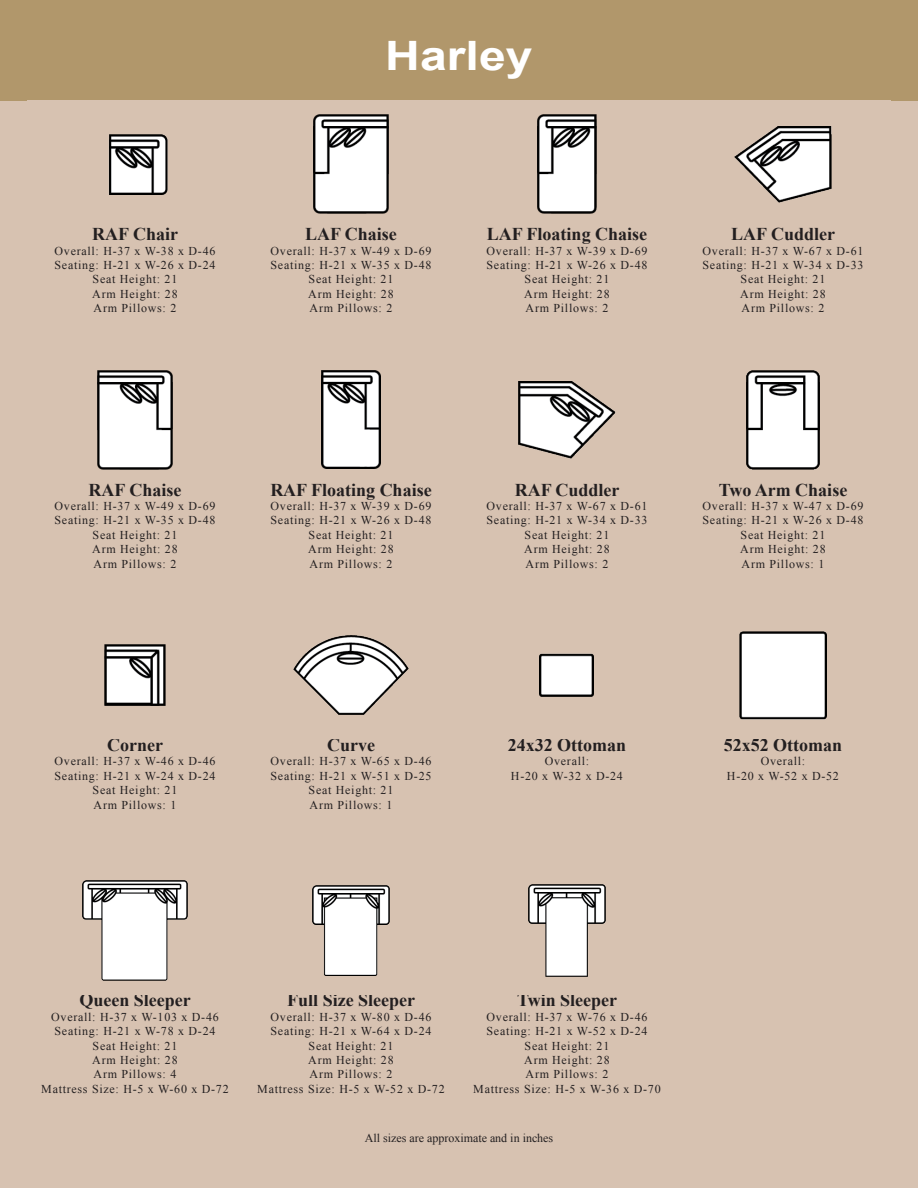
<style>
.page{position:relative;width:918px;height:1188px;background:#d7c2b1}
.page>*{position:absolute;margin:0;border:0;box-sizing:border-box;transform-origin:0 0}
.t1{font:700 40.5px "Arial";color:#fff;scale:1.19 1}
.t2{font:700 18px "Times New Roman";color:#231f20}
.t3{font:12px "Times New Roman";letter-spacing:.06em;color:#231f20}
.t4{font:12px "Times New Roman";color:#231f20}
</style>
<div class="page">
<div style="left:0;top:0;width:918px;height:101px;background:#b1976b"></div>
<img style="left:538px;top:115px;width:58px;height:99px">
<img style="left:734px;top:126px;width:98px;height:77px">
<img style="left:109px;top:135px;width:59px;height:59px">
<img style="left:314px;top:115px;width:74px;height:99px">
<img style="left:746px;top:370px;width:74px;height:99px">
<img style="left:519px;top:381px;width:96px;height:77px">
<img style="left:322px;top:371px;width:58px;height:98px">
<img style="left:98px;top:370px;width:74px;height:99px">
<img style="left:294px;top:636px;width:114px;height:79px">
<img style="left:104px;top:645px;width:62px;height:60px">
<img style="left:739px;top:631px;width:88px;height:88px">
<img style="left:528px;top:885px;width:78px;height:92px">
<img style="left:312px;top:886px;width:78px;height:90px">
<img style="left:82px;top:880px;width:106px;height:101px">
<img style="left:540px;top:654px;width:54px;height:43px">
<p class="t1" style="left:385px;top:29px;width:125px">Harley</p>
<p class="t2" style="left:92px;top:222px;width:87px">RAF Chair</p>
<p class="t3" style="left:55px;top:242px;width:162px">Overall: H-37 x W-38 x D-46</p>
<p class="t3" style="left:55px;top:257px;width:162px">Seating: H-21 x W-26 x D-24</p>
<p class="t3" style="left:93px;top:271px;width:86px">Seat Height: 21</p>
<p class="t3" style="left:92px;top:286px;width:87px">Arm Height: 28</p>
<p class="t3" style="left:94px;top:300px;width:84px">Arm Pillows: 2</p>
<p class="t2" style="left:305px;top:222px;width:93px">LAF Chaise</p>
<p class="t3" style="left:271px;top:242px;width:162px">Overall: H-37 x W-49 x D-69</p>
<p class="t3" style="left:271px;top:257px;width:162px">Seating: H-21 x W-35 x D-48</p>
<p class="t3" style="left:309px;top:271px;width:86px">Seat Height: 21</p>
<p class="t3" style="left:308px;top:286px;width:87px">Arm Height: 28</p>
<p class="t3" style="left:310px;top:300px;width:84px">Arm Pillows: 2</p>
<p class="t2" style="left:487px;top:222px;width:162px">LAF Floating Chaise</p>
<p class="t3" style="left:487px;top:242px;width:162px">Overall: H-37 x W-39 x D-69</p>
<p class="t3" style="left:487px;top:257px;width:162px">Seating: H-21 x W-26 x D-48</p>
<p class="t3" style="left:525px;top:271px;width:86px">Seat Height: 21</p>
<p class="t3" style="left:524px;top:286px;width:87px">Arm Height: 28</p>
<p class="t3" style="left:526px;top:300px;width:84px">Arm Pillows: 2</p>
<p class="t2" style="left:731px;top:222px;width:105px">LAF Cuddler</p>
<p class="t3" style="left:703px;top:242px;width:162px">Overall: H-37 x W-67 x D-61</p>
<p class="t3" style="left:703px;top:257px;width:162px">Seating: H-21 x W-34 x D-33</p>
<p class="t3" style="left:741px;top:271px;width:86px">Seat Height: 21</p>
<p class="t3" style="left:740px;top:286px;width:87px">Arm Height: 28</p>
<p class="t3" style="left:742px;top:300px;width:84px">Arm Pillows: 2</p>
<p class="t2" style="left:89px;top:477px;width:94px">RAF Chaise</p>
<p class="t3" style="left:55px;top:498px;width:162px">Overall: H-37 x W-49 x D-69</p>
<p class="t3" style="left:55px;top:512px;width:162px">Seating: H-21 x W-35 x D-48</p>
<p class="t3" style="left:93px;top:527px;width:86px">Seat Height: 21</p>
<p class="t3" style="left:92px;top:541px;width:87px">Arm Height: 28</p>
<p class="t3" style="left:94px;top:555px;width:84px">Arm Pillows: 2</p>
<p class="t2" style="left:270px;top:477px;width:163px">RAF Floating Chaise</p>
<p class="t3" style="left:271px;top:498px;width:162px">Overall: H-37 x W-39 x D-69</p>
<p class="t3" style="left:271px;top:512px;width:162px">Seating: H-21 x W-26 x D-48</p>
<p class="t3" style="left:309px;top:527px;width:86px">Seat Height: 21</p>
<p class="t3" style="left:308px;top:541px;width:87px">Arm Height: 28</p>
<p class="t3" style="left:310px;top:555px;width:84px">Arm Pillows: 2</p>
<p class="t2" style="left:515px;top:477px;width:106px">RAF Cuddler</p>
<p class="t3" style="left:487px;top:498px;width:162px">Overall: H-37 x W-67 x D-61</p>
<p class="t3" style="left:487px;top:512px;width:162px">Seating: H-21 x W-34 x D-33</p>
<p class="t3" style="left:525px;top:527px;width:86px">Seat Height: 21</p>
<p class="t3" style="left:524px;top:541px;width:87px">Arm Height: 28</p>
<p class="t3" style="left:526px;top:555px;width:84px">Arm Pillows: 2</p>
<p class="t2" style="left:719px;top:477px;width:130px">Two Arm Chaise</p>
<p class="t3" style="left:703px;top:498px;width:162px">Overall: H-37 x W-47 x D-69</p>
<p class="t3" style="left:703px;top:512px;width:162px">Seating: H-21 x W-26 x D-48</p>
<p class="t3" style="left:741px;top:527px;width:86px">Seat Height: 21</p>
<p class="t3" style="left:740px;top:541px;width:87px">Arm Height: 28</p>
<p class="t3" style="left:742px;top:555px;width:84px">Arm Pillows: 1</p>
<p class="t2" style="left:107px;top:733px;width:57px">Corner</p>
<p class="t3" style="left:55px;top:753px;width:162px">Overall: H-37 x W-46 x D-46</p>
<p class="t3" style="left:55px;top:768px;width:162px">Seating: H-21 x W-24 x D-24</p>
<p class="t3" style="left:93px;top:782px;width:86px">Seat Height: 21</p>
<p class="t3" style="left:94px;top:797px;width:84px">Arm Pillows: 1</p>
<p class="t2" style="left:327px;top:733px;width:49px">Curve</p>
<p class="t3" style="left:271px;top:753px;width:162px">Overall: H-37 x W-65 x D-46</p>
<p class="t3" style="left:271px;top:768px;width:162px">Seating: H-21 x W-51 x D-25</p>
<p class="t3" style="left:309px;top:782px;width:86px">Seat Height: 21</p>
<p class="t3" style="left:310px;top:797px;width:84px">Arm Pillows: 1</p>
<p class="t2" style="left:508px;top:733px;width:120px">24x32 Ottoman</p>
<p class="t3" style="left:545px;top:753px;width:46px">Overall:</p>
<p class="t3" style="left:511px;top:768px;width:114px">H-20 x W-32 x D-24</p>
<p class="t2" style="left:724px;top:733px;width:120px">52x52 Ottoman</p>
<p class="t3" style="left:761px;top:753px;width:46px">Overall:</p>
<p class="t3" style="left:727px;top:768px;width:114px">H-20 x W-52 x D-52</p>
<p class="t2" style="left:79px;top:988px;width:113px">Queen Sleeper</p>
<p class="t3" style="left:51px;top:1009px;width:169px">Overall: H-37 x W-103 x D-46</p>
<p class="t3" style="left:55px;top:1023px;width:162px">Seating: H-21 x W-78 x D-24</p>
<p class="t3" style="left:93px;top:1038px;width:86px">Seat Height: 21</p>
<p class="t3" style="left:92px;top:1052px;width:87px">Arm Height: 28</p>
<p class="t3" style="left:94px;top:1066px;width:84px">Arm Pillows: 4</p>
<p class="t3" style="left:41px;top:1081px;width:189px">Mattress Size: H-5 x W-60 x D-72</p>
<p class="t2" style="left:287px;top:988px;width:129px">Full Size Sleeper</p>
<p class="t3" style="left:271px;top:1009px;width:162px">Overall: H-37 x W-80 x D-46</p>
<p class="t3" style="left:271px;top:1023px;width:162px">Seating: H-21 x W-64 x D-24</p>
<p class="t3" style="left:309px;top:1038px;width:86px">Seat Height: 21</p>
<p class="t3" style="left:308px;top:1052px;width:87px">Arm Height: 28</p>
<p class="t3" style="left:310px;top:1066px;width:84px">Arm Pillows: 2</p>
<p class="t3" style="left:257px;top:1081px;width:189px">Mattress Size: H-5 x W-52 x D-72</p>
<p class="t2" style="left:517px;top:988px;width:102px">Twin Sleeper</p>
<p class="t3" style="left:487px;top:1009px;width:162px">Overall: H-37 x W-76 x D-46</p>
<p class="t3" style="left:487px;top:1023px;width:162px">Seating: H-21 x W-52 x D-24</p>
<p class="t3" style="left:525px;top:1038px;width:86px">Seat Height: 21</p>
<p class="t3" style="left:524px;top:1052px;width:87px">Arm Height: 28</p>
<p class="t3" style="left:526px;top:1066px;width:84px">Arm Pillows: 2</p>
<p class="t3" style="left:473px;top:1081px;width:189px">Mattress Size: H-5 x W-36 x D-70</p>
<p class="t4" style="left:365px;top:1130px;width:190px">All sizes are approximate and in inches</p>
</div>
